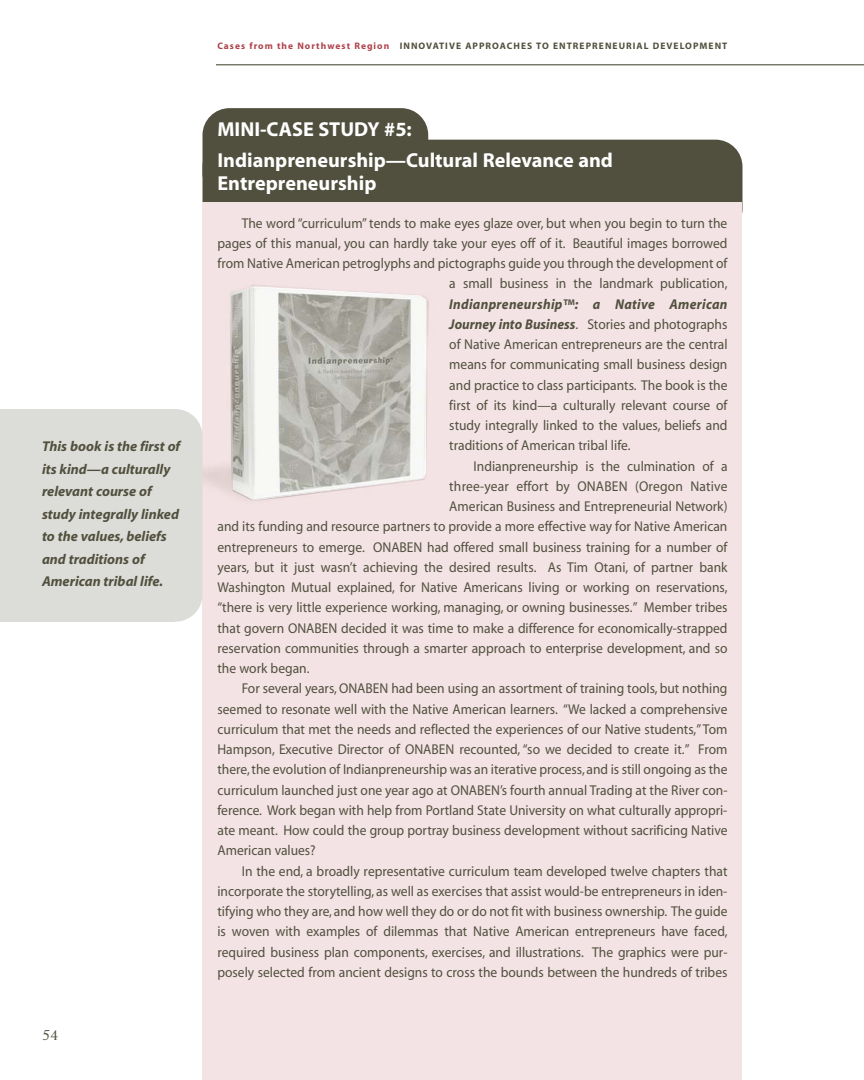
<style>
.page{position:relative;width:864px;height:1080px;background:#fff}
.page>*{position:absolute;margin:0;border:0;box-sizing:border-box;transform-origin:0 0}
.t1{font:700 20.25px/31.5px "Myriad";color:#fff}
.t2{font:16.5px "Weiss";color:#51503e}
.t3{font:14.25px/20.2px "Myriad";color:#51503e;text-align:right;scale:.95 1}
.t4{font:italic 700 14.25px/22.5px "Myriad";color:#51503e}
.t5{font:700 9.45px "Myriad";letter-spacing:.11em;color:#51503e}
.s1{color:#ae424b}
.s2{font-weight:700;font-style:italic}
</style>
<div class="page">
<hr style="left:216px;top:64px;width:648px;height:1px;background:#51503e">
<div style="left:202px;top:140px;width:540px;height:96px;background:#51503e;border-radius:27px"></div>
<div style="left:202px;top:108px;width:226px;height:92px;background:#51503e;border-radius:27px"></div>
<div style="left:202px;top:202px;width:540px;height:878px;background:#f3e3e4"></div>
<div style="left:31px;top:409px;width:171px;height:213px;background:#dcdcd8;border-radius:27px"></div>
<div style="left:0;top:409px;width:175px;height:213px;background:#dcdcd8"></div>
<img style="left:231px;top:287px;width:195px;height:213px">
<p class="t4" style="left:42px;top:437px;width:140px">This book is the first of its kind—a culturally relevant course of study integrally linked to the values, beliefs and traditions of<br>American tribal life.</p>
<p class="t2" style="left:42px;top:1027px;width:18px">54</p>
<p class="t5" style="left:217px;top:42px;width:512px"><span class="s1">Cases from the Northwest Region</span> INNOVATIVE APPROACHES TO ENTREPRENEURIAL DEVELOPMENT</p>
<h1 class="t1" style="left:217px;top:115px;width:397px">MINI-CASE STUDY #5:<br>Indianpreneurship—Cultural Relevance and</h1>
<h1 class="t1" style="left:217px;top:169px;width:160px">Entrepreneurship</h1>
<p class="t3" style="left:217px;top:214px;width:538px">The word “curriculum” tends to make eyes glaze over, but when you begin to turn the pages of this manual, you can hardly take your eyes off of it. Beautiful images borrowed from Native American petroglyphs and pictographs guide you through the development of a small business in the landmark publication,</p>
<p class="t3" style="left:449px;top:295px;width:294px;text-align:justify"><span class="s2">Indianpreneurship™: a Native American Journey into Business</span>. Stories and photographs of Native American entrepreneurs are the central means for communicating small business design and practice to class participants. The book is the first of its kind—a culturally relevant course of study integrally linked to the values, beliefs and traditions of American tribal life.</p>
<p class="t3" style="left:474px;top:457px;width:269px">Indianpreneurship is the culmination of a</p>
<p class="t3" style="left:449px;top:477px;width:294px">three-year effort by ONABEN (Oregon Native</p>
<p class="t3" style="left:449px;top:497px;width:294px">American Business and Entrepreneurial Network)</p>
<p class="t3" style="left:217px;top:518px;width:538px">and its funding and resource partners to provide a more effective way for Native American</p>
<p class="t3" style="left:217px;top:538px;width:538px">entrepreneurs to emerge. ONABEN had offered small business training for a number of</p>
<p class="t3" style="left:217px;top:558px;width:538px">years, but it just wasn’t achieving the desired results. As Tim Otani, of partner bank</p>
<p class="t3" style="left:217px;top:578px;width:538px">Washington Mutual explained, for Native Americans living or working on reservations,</p>
<p class="t3" style="left:217px;top:599px;width:538px">“there is very little experience working, managing, or owning businesses.” Member tribes</p>
<p class="t3" style="left:217px;top:619px;width:538px">that govern ONABEN decided it was time to make a difference for economically-strapped</p>
<p class="t3" style="left:217px;top:639px;width:538px">reservation communities through a smarter approach to enterprise development, and so</p>
<p class="t3" style="left:217px;top:659px;width:98px">the work began.</p>
<p class="t3" style="left:242px;top:680px;width:513px">For several years, ONABEN had been using an assortment of training tools, but nothing</p>
<p class="t3" style="left:217px;top:700px;width:538px">seemed to resonate well with the Native American learners. “We lacked a comprehensive</p>
<p class="t3" style="left:217px;top:720px;width:538px">curriculum that met the needs and reflected the experiences of our Native students,” Tom</p>
<p class="t3" style="left:217px;top:740px;width:538px">Hampson, Executive Director of ONABEN recounted, “so we decided to create it.” From</p>
<p class="t3" style="left:217px;top:761px;width:538px">there, the evolution of Indianpreneurship was an iterative process, and is still ongoing as the</p>
<p class="t3" style="left:217px;top:781px;width:538px">curriculum launched just one year ago at ONABEN’s fourth annual Trading at the River con-</p>
<p class="t3" style="left:217px;top:801px;width:538px">ference. Work began with help from Portland State University on what culturally appropri-</p>
<p class="t3" style="left:217px;top:821px;width:538px">ate meant. How could the group portray business development without sacrificing Native</p>
<p class="t3" style="left:217px;top:842px;width:105px">American values?</p>
<p class="t3" style="left:242px;top:862px;width:513px">In the end, a broadly representative curriculum team developed twelve chapters that</p>
<p class="t3" style="left:217px;top:882px;width:538px">incorporate the storytelling, as well as exercises that assist would-be entrepreneurs in iden-</p>
<p class="t3" style="left:217px;top:902px;width:538px">tifying who they are, and how well they do or do not fit with business ownership. The guide</p>
<p class="t3" style="left:217px;top:923px;width:538px">is woven with examples of dilemmas that Native American entrepreneurs have faced,</p>
<p class="t3" style="left:217px;top:943px;width:538px">required business plan components, exercises, and illustrations. The graphics were pur-</p>
<p class="t3" style="left:217px;top:963px;width:538px">posely selected from ancient designs to cross the bounds between the hundreds of tribes</p>
</div>
